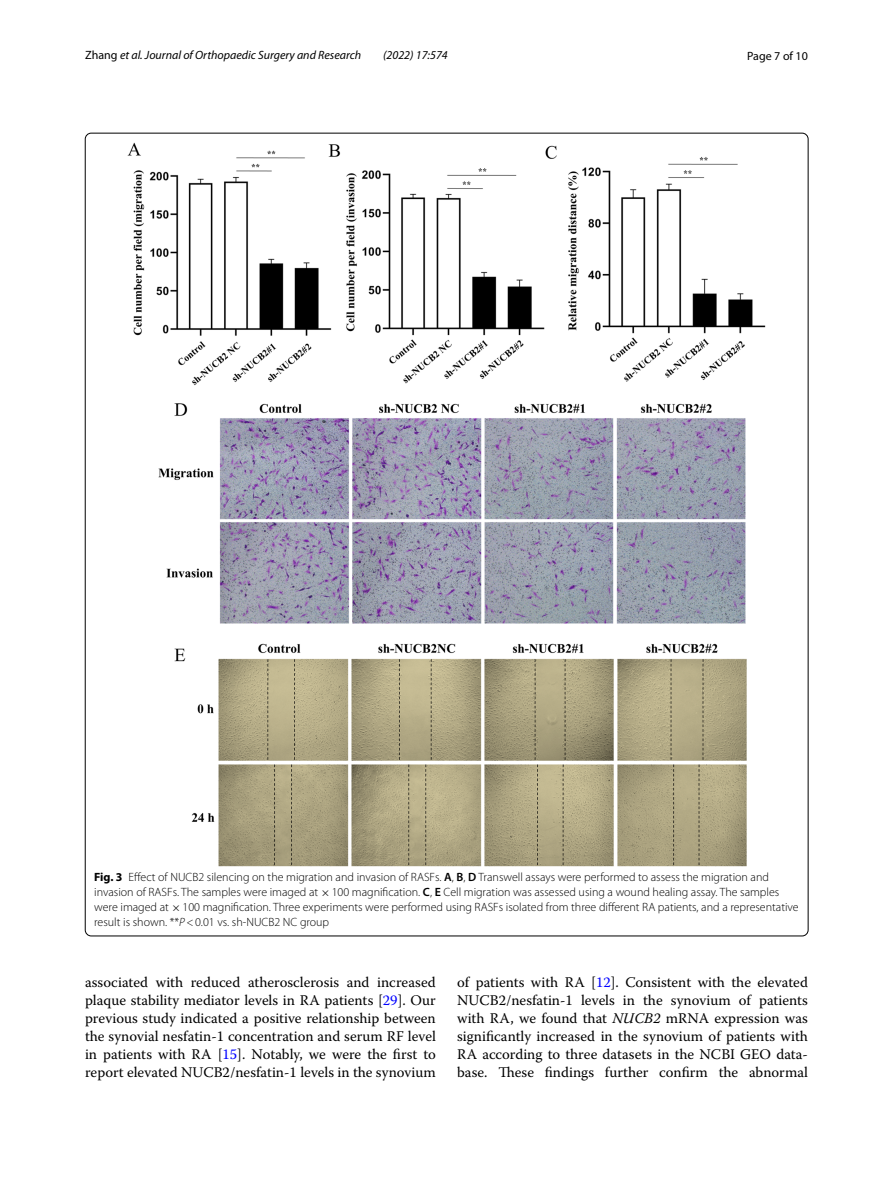
<style>
.page{position:relative;width:893px;height:1187px;background:#fff}
.page>*{position:absolute;margin:0;border:0;box-sizing:border-box;transform-origin:0 0}
.t1{font:14.7px/18px "Warnock Pro";color:#000;text-align:justify}
.t2{font:300 12px/15px "Myriad Pro";color:#000}
.t3{font:italic 12px "Myriad Pro";color:#000}
.t4{font:12px "Myriad Pro";color:#000}
.s1{font-style:normal}
.s2{font-weight:700}
.s3{font-weight:600}
.s4{font-family:"MTSY";font-weight:400}
.s5{font-style:italic}
.s6{color:#00f}
</style>
<div class="page">
<img style="left:128px;top:142px;width:638px;height:724px">
<p class="t3" style="left:85px;top:48px;width:278px"><span class="s1">Zhang</span> et al. Journal of Orthopaedic Surgery and Research</p>
<p class="t3" style="left:383px;top:48px;width:66px">(2022) 17:574</p>
<p class="t4" style="left:747px;top:48px;width:62px">Page 7 of 10</p>
<p class="t2" style="left:94px;top:870px;width:706px"><span class="s2">Fig. 3</span> Effect of NUCB2 silencing on the migration and invasion of RASFs. <span class="s3">A</span>, <span class="s3">B</span>, <span class="s3">D</span> Transwell assays were performed to assess the migration and invasion of RASFs. The samples were imaged at <span class="s4">×</span>100 magnification. <span class="s3">C</span>, <span class="s3">E</span> Cell migration was assessed using a wound healing assay. The samples were imaged at <span class="s4">×</span>100 magnification. Three experiments were performed using RASFs isolated from three different RA patients, and a representative result is shown. **<span class="s5">P</span>&lt;0.01 vs. sh-NUCB2 NC group</p>
<p class="t1" style="left:85px;top:972px;width:352px">associated with reduced atherosclerosis and increased plaque stability mediator levels in RA patients [<span class="s6">29</span>]. Our previous study indicated a positive relationship between the synovial nesfatin-1 concentration and serum RF level in patients with RA [<span class="s6">15</span>]. Notably, we were the first to report elevated NUCB2/nesfatin-1 levels in the synovium</p>
<p class="t1" style="left:457px;top:972px;width:352px">of patients with RA [<span class="s6">12</span>]. Consistent with the elevated NUCB2/nesfatin-1 levels in the synovium of patients with RA, we found that <span class="s5">NUCB2</span> mRNA expression was significantly increased in the synovium of patients with RA according to three datasets in the NCBI GEO data&shy;base. These findings further confirm the abnormal</p>
</div>
